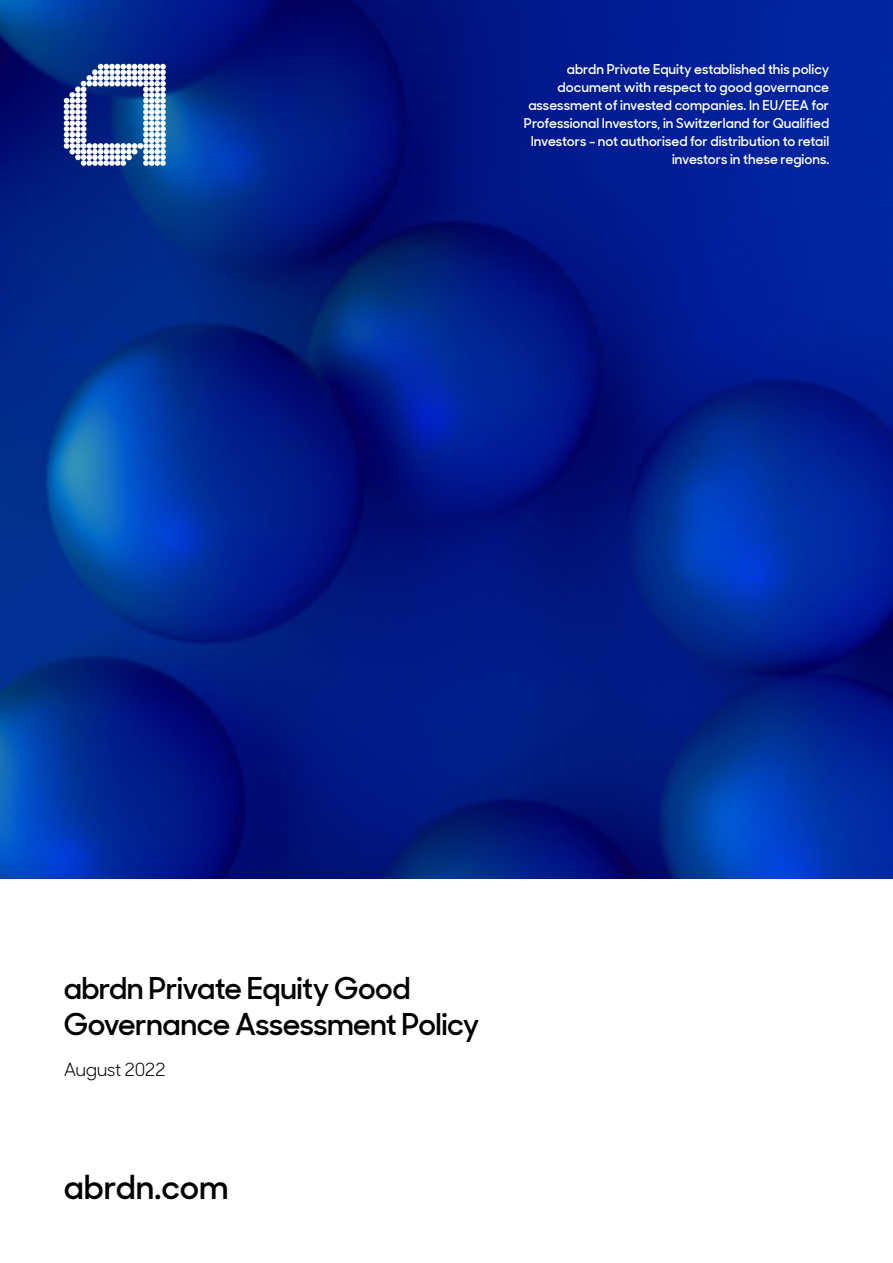
<style>
.page{position:relative;width:893px;height:1263px;background:#fff}
.page>*{position:absolute;margin:0;border:0;box-sizing:border-box;transform-origin:0 0}
.t1{font:600 33px "Sharp Sans Display No 1";color:#000}
.t2{font:600 30px/36px "Sharp Sans Display No 1";letter-spacing:-.02em;color:#000}
.t3{font:18px "Sharp Sans Display No 1";letter-spacing:-.02em;color:#000}
.t4{font:600 13.5px/18px "Sharp Sans Display No 1";color:#fff;text-align:right}
</style>
<div class="page">
<img style="left:0;top:0;width:893px;height:878px">
<svg style="left:64px;top:64px;width:102px;height:102px"></svg>
<p class="t4" style="left:524px;top:59px;width:307px">abrdn Private Equity established this policy document with respect to good governance assessment of invested companies. In EU/EEA for Professional Investors, in Switzerland for Qualified Investors - not authorised for distribution to retail investors in these regions.</p>
<h2 class="t2" style="left:64px;top:968px;width:417px">abrdn Private Equity Good<br>Governance Assessment Policy</h2>
<h3 class="t3" style="left:64px;top:1055px;width:103px">August 2022</h3>
<h1 class="t1" style="left:64px;top:1162px;width:166px">abrdn.com</h1>
</div>
